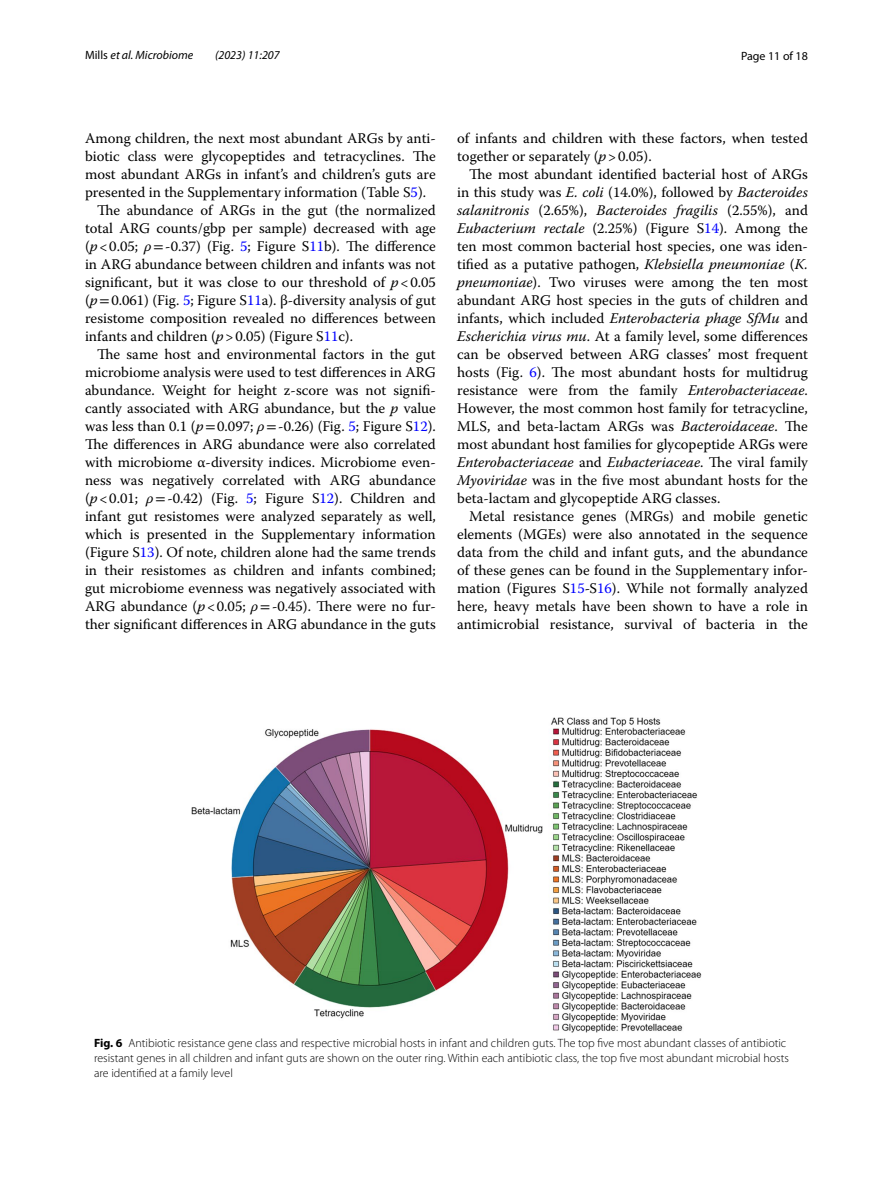
<style>
.page{position:relative;width:893px;height:1187px;background:#fff}
.page>*{position:absolute;margin:0;border:0;box-sizing:border-box;transform-origin:0 0}
.t1{font:14.7px/18px "Warnock Pro";color:#000;text-align:justify}
.t2{font:300 12px/15px "Myriad Pro";color:#000}
.t3{font:italic 12px "Myriad Pro";color:#000}
.t4{font:12px "Myriad Pro";color:#000}
.s1{font-style:normal}
.s2{color:#00f}
.s3{font-style:italic}
.s4{font-family:"STIX"}
.s5{font-weight:700}
</style>
<div class="page">
<img style="left:191px;top:717px;width:511px;height:315px">
<p class="t3" style="left:85px;top:48px;width:110px"><span class="s1">Mills</span> et al. Microbiome</p>
<p class="t3" style="left:215px;top:48px;width:66px">(2023) 11:207</p>
<p class="t4" style="left:741px;top:48px;width:68px">Page 11 of 18</p>
<p class="t1" style="left:85px;top:128px;width:352px">Among children, the next most abundant ARGs by anti-</p>
<p class="t1" style="left:85px;top:146px;width:352px">biotic class were glycopeptides and tetracyclines. The</p>
<p class="t1" style="left:85px;top:164px;width:352px">most abundant ARGs in infant’s and children’s guts are</p>
<p class="t1" style="left:85px;top:182px;width:343px">presented in the Supplementary information (Table S<span class="s2">5</span>).</p>
<p class="t1" style="left:97px;top:200px;width:340px">The abundance of ARGs in the gut (the normalized</p>
<p class="t1" style="left:85px;top:218px;width:352px">total ARG counts/gbp per sample) decreased with age</p>
<p class="t1" style="left:85px;top:236px;width:352px">(<span class="s3">p</span>&lt;0.05; <span class="s3">ρ</span><span class="s4">=</span>-0.37) (Fig. <span class="s2">5</span>; Figure S<span class="s2">11</span>b). The difference</p>
<p class="t1" style="left:85px;top:254px;width:352px">in ARG abundance between children and infants was not</p>
<p class="t1" style="left:85px;top:272px;width:352px">significant, but it was close to our threshold of <span class="s3">p</span>&lt;0.05</p>
<p class="t1" style="left:85px;top:290px;width:352px">(<span class="s3">p</span><span class="s4">=</span>0.061) (Fig. <span class="s2">5</span>; Figure S<span class="s2">11</span>a). β-diversity analysis of gut</p>
<p class="t1" style="left:85px;top:308px;width:352px">resistome composition revealed no differences between</p>
<p class="t1" style="left:85px;top:326px;width:269px">infants and children (<span class="s3">p</span>&gt;0.05) (Figure S<span class="s2">11</span>c).</p>
<p class="t1" style="left:97px;top:344px;width:340px">The same host and environmental factors in the gut</p>
<p class="t1" style="left:85px;top:362px;width:352px">microbiome analysis were used to test differences in ARG</p>
<p class="t1" style="left:85px;top:380px;width:352px">abundance. Weight for height z-score was not signifi-</p>
<p class="t1" style="left:85px;top:398px;width:352px">cantly associated with ARG abundance, but the <span class="s3">p</span> value</p>
<p class="t1" style="left:85px;top:416px;width:352px">was less than 0.1 (<span class="s3">p</span><span class="s4">=</span>0.097; <span class="s3">ρ</span><span class="s4">=</span>-0.26) (Fig. <span class="s2">5</span>; Figure S<span class="s2">12</span>).</p>
<p class="t1" style="left:85px;top:434px;width:352px">The differences in ARG abundance were also correlated</p>
<p class="t1" style="left:85px;top:452px;width:352px">with microbiome α-diversity indices. Microbiome even-</p>
<p class="t1" style="left:85px;top:470px;width:352px">ness was negatively correlated with ARG abundance</p>
<p class="t1" style="left:85px;top:488px;width:352px">(<span class="s3">p</span>&lt;0.01; <span class="s3">ρ</span><span class="s4">=</span>-0.42) (Fig. <span class="s2">5</span>; Figure S<span class="s2">12</span>). Children and</p>
<p class="t1" style="left:85px;top:506px;width:352px">infant gut resistomes were analyzed separately as well,</p>
<p class="t1" style="left:85px;top:524px;width:352px">which is presented in the Supplementary information</p>
<p class="t1" style="left:85px;top:542px;width:352px">(Figure S<span class="s2">13</span>). Of note, children alone had the same trends</p>
<p class="t1" style="left:85px;top:560px;width:352px">in their resistomes as children and infants combined;</p>
<p class="t1" style="left:85px;top:578px;width:352px">gut microbiome evenness was negatively associated with</p>
<p class="t1" style="left:85px;top:596px;width:352px">ARG abundance (<span class="s3">p</span>&lt;0.05; <span class="s3">ρ</span><span class="s4">=</span>-0.45). There were no fur-</p>
<p class="t1" style="left:85px;top:614px;width:352px">ther significant differences in ARG abundance in the guts</p>
<p class="t1" style="left:457px;top:128px;width:352px">of infants and children with these factors, when tested together or separately (<span class="s3">p</span>&gt;0.05).</p>
<p class="t1" style="left:457px;top:164px;width:352px;text-indent:12px">The most abundant identified bacterial host of ARGs in this study was <span class="s3">E. coli</span> (14.0%), followed by <span class="s3">Bacteroides salanitronis</span> (2.65%), <span class="s3">Bacteroides fragilis</span> (2.55%), and <span class="s3">Eubacterium rectale</span> (2.25%) (Figure S<span class="s2">14</span>). Among the ten most common bacterial host species, one was iden&shy;tified as a putative pathogen, <span class="s3">Klebsiella pneumoniae</span> (<span class="s3">K. pneumoniae</span>). Two viruses were among the ten most abundant ARG host species in the guts of children and infants, which included <span class="s3">Enterobacteria phage SfMu</span> and <span class="s3">Escherichia virus mu</span>. At a family level, some differences can be observed between ARG classes’ most frequent hosts (Fig. <span class="s2">6</span>). The most abundant hosts for multidrug resistance were from the family <span class="s3">Enterobacteriaceae</span>.<br>However, the most common host family for tetracycline, MLS, and beta-lactam ARGs was <span class="s3">Bacteroidaceae</span>. The most abundant host families for glycopeptide ARGs were <span class="s3">Enterobacteriaceae</span> and <span class="s3">Eubacteriaceae</span>. The viral family <span class="s3">Myoviridae</span> was in the five most abundant hosts for the beta-lactam and glycopeptide ARG classes.</p>
<p class="t1" style="left:457px;top:506px;width:352px;text-indent:12px">Metal resistance genes (MRGs) and mobile genetic elements (MGEs) were also annotated in the sequence data from the child and infant guts, and the abundance of these genes can be found in the Supplementary infor&shy;mation (Figures S<span class="s2">15</span>-S<span class="s2">16</span>). While not formally analyzed here, heavy metals have been shown to have a role in antimicrobial resistance, survival of bacteria in the</p>
<p class="t2" style="left:94px;top:1035px;width:696px"><span class="s5">Fig. 6</span> Antibiotic resistance gene class and respective microbial hosts in infant and children guts. The top five most abundant classes of antibiotic resistant genes in all children and infant guts are shown on the outer ring. Within each antibiotic class, the top five most abundant microbial hosts are identified at a family level</p>
</div>
